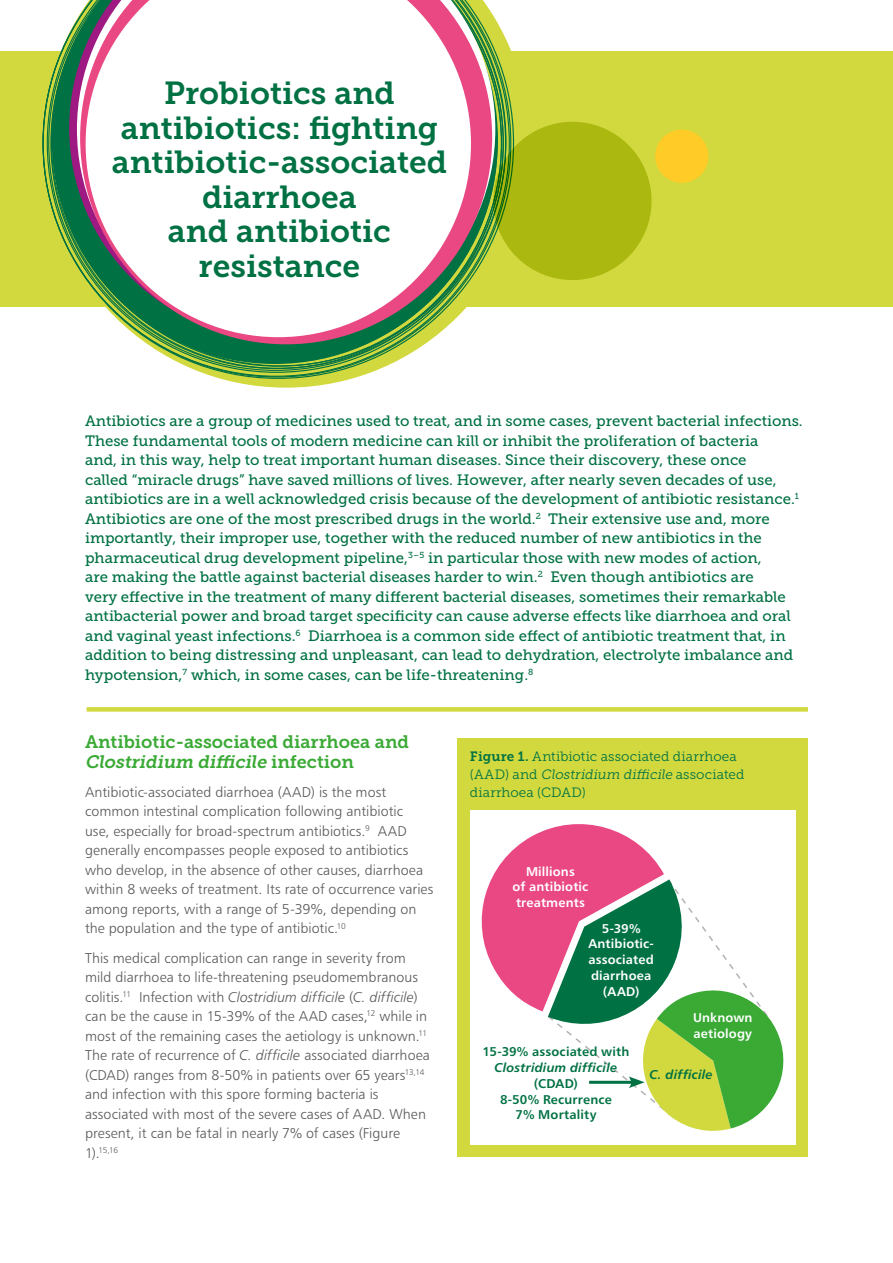
<style>
.page{position:relative;width:893px;height:1263px;background:#fff}
.page>*{position:absolute;margin:0;border:0;box-sizing:border-box;transform-origin:0 0}
.t1{font:31.8px/34.5px "Museo Slab 700";color:#007143;text-align:center}
.t2{font:18px/19.5px "Museo Slab 700";color:#3aaa35}
.t3{font:15px/19.5px "Museo Slab 500";color:#007143}
.t4{font:14.25px/19.5px "Humanist 777 BT Light B";letter-spacing:.005em;color:#575756}
.t5{font:14.25px "Humanist 777 BT Light Italic B";letter-spacing:.005em;color:#575756}
.t6{font:13.5px/18px "Museo Slab 300";letter-spacing:.01em;color:#007143}
.t7{font:12.75px/15.8px "Humanist 777 BT Bold B";letter-spacing:.01em;color:#fff;text-align:center}
.t8{font:12.75px/15.8px "Humanist 777 BT Bold B";letter-spacing:.01em;color:#007143;text-align:center}
.t9{font:12.75px "Humanist 777 BT Bold Italic B";letter-spacing:.01em;color:#007143}
.t10{font:8.25px "Humanist 777 BT Light B";color:#575756}
.s1{font-style:italic}
.s2{font-family:"Humanist 777 BT Light B"}
.s3{font-family:"Humanist 777 BT Light Italic B"}
.s4{font-size:14.25px}
.s5{font-family:"Museo Slab 700"}
</style>
<div class="page">
<div style="left:0;top:51px;width:893px;height:255px;background:#d1d93e"></div>
<svg style="left:222px;top:306px;width:307px;height:82px"></svg>
<svg style="left:43px;top:24px;width:468px;height:353px"></svg>
<svg style="left:52px;top:18px;width:446px;height:346px"></svg>
<svg style="left:80px;top:0;width:412px;height:344px"></svg>
<svg style="left:86px;top:0;width:385px;height:337px;fill:#fff"></svg>
<div style="left:457px;top:738px;width:351px;height:419px;background:#d1d93e"></div>
<div style="left:470px;top:810px;width:325px;height:335px;background:#fff"></div>
<svg style="left:481px;top:824px;width:303px;height:307px"></svg>
<div style="left:87px;top:707px;width:721px;height:5px;background:#d1d93e"></div>
<svg style="left:489px;top:118px;width:220px;height:166px"></svg>
<h1 class="t1" style="left:112px;top:76px;width:337px">Probiotics and antibiotics: fighting antibiotic-associated diarrhoea<br>and antibiotic resistance</h1>
<p class="t3" style="left:85px;top:411px;width:719px">Antibiotics are a group of medicines used to treat, and in some cases, prevent bacterial infections.<br>These fundamental tools of modern medicine can kill or inhibit the proliferation of bacteria<br>and, in this way, help to treat important human diseases. Since their discovery, these once<br>called “miracle drugs” have saved millions of lives. However, after nearly seven decades of use, antibiotics are in a well acknowledged crisis because of the development of antibiotic resistance.<sup>1<br></sup>Antibiotics are one of the most prescribed drugs in the world.<sup>2</sup> Their extensive use and, more importantly, their improper use, together with the reduced number of new antibiotics in the pharmaceutical drug development pipeline,<sup>3–5</sup> in particular those with new modes of action,<br>are making the battle against bacterial diseases harder to win.<sup>2</sup> Even though antibiotics are<br>very effective in the treatment of many different bacterial diseases, sometimes their remarkable antibacterial power and broad target specificity can cause adverse effects like diarrhoea and oral and vaginal yeast infections.<sup>6</sup> Diarrhoea is a common side effect of antibiotic treatment that, in addition to being distressing and unpleasant, can lead to dehydration, electrolyte imbalance and hypotension,<sup>7</sup> which, in some cases, can be life-threatening.<sup>8</sup></p>
<p class="t2" style="left:85px;top:732px;width:326px">Antibiotic-associated diarrhoea and<br><span class="s1">Clostridium difficile</span> i n f e c t i o n</p>
<p class="t4" style="left:85px;top:782px;width:350px">Antibiotic-associated diarrhoea (AAD) is the most common intestinal complication following antibiotic<br>use, especially for broad-spectrum antibiotics.<sup>9</sup> AAD generally encompasses people exposed to antibiotics who develop, in the absence of other causes, diarrhoea within 8 weeks of treatment. Its rate of occurrence varies among reports, with a range of 5-39%, depending on the population and the type of antibiotic.<sup>10</sup></p>
<p class="t4" style="left:85px;top:948px;width:335px">This medical complication can range in severity from mild diarrhoea to life-threatening pseudomembranous</p>
<p class="t5" style="left:85px;top:988px;width:334px"><span class="s2">colitis.</span><sup>11</sup> <span class="s2">Infection with</span> Clostridium difficile <span class="s2">(</span>C. difficile<span class="s2">)</span></p>
<p class="t4" style="left:85px;top:1006px;width:346px">can be the cause in 15-39% of the AAD cases,<sup>12</sup> while in most of the remaining cases the aetiology is unknown.<sup>11<br></sup>The rate of recurrence of <span class="s3">C. difficile</span> associated diarrhoea (CDAD) ranges from 8-50% in patients over 65 years<sup>13,14 </sup>and infection with this spore forming bacteria is associated with most of the severe cases of AAD. When present, it can be fatal in nearly 7% of cases (Figure</p>
<p class="t10" style="left:85px;top:1145px;width:35px"><span class="s4">1).</span>15,16</p>
<p class="t6" style="left:470px;top:748px;width:276px"><span class="s5">Figure 1.</span> Antibiotic associated diarrhoea<br>( A A D ) a n d <span class="s1">Clostridium difficile</span> a s s o c i at e d diarrhoea (CDAD)</p>
<p class="t7" style="left:512px;top:863px;width:78px">Millions<br>of antibiotic treatments</p>
<p class="t7" style="left:588px;top:920px;width:67px">5-39%<br>Antibiotic&shy;associated diarrhoea (AAD)</p>
<p class="t8" style="left:483px;top:1044px;width:148px">15-39% associated with</p>
<p class="t9" style="left:495px;top:1059px;width:124px">Clostridium difficile</p>
<p class="t8" style="left:500px;top:1075px;width:113px">(CDAD)<br>8-50% Recurrence<br>7% Mortality</p>
<p class="t7" style="left:693px;top:1009px;width:61px;text-align:left">Unknown aetiology</p>
<p class="t9" style="left:649px;top:1067px;width:65px">C. difficile</p>
</div>
